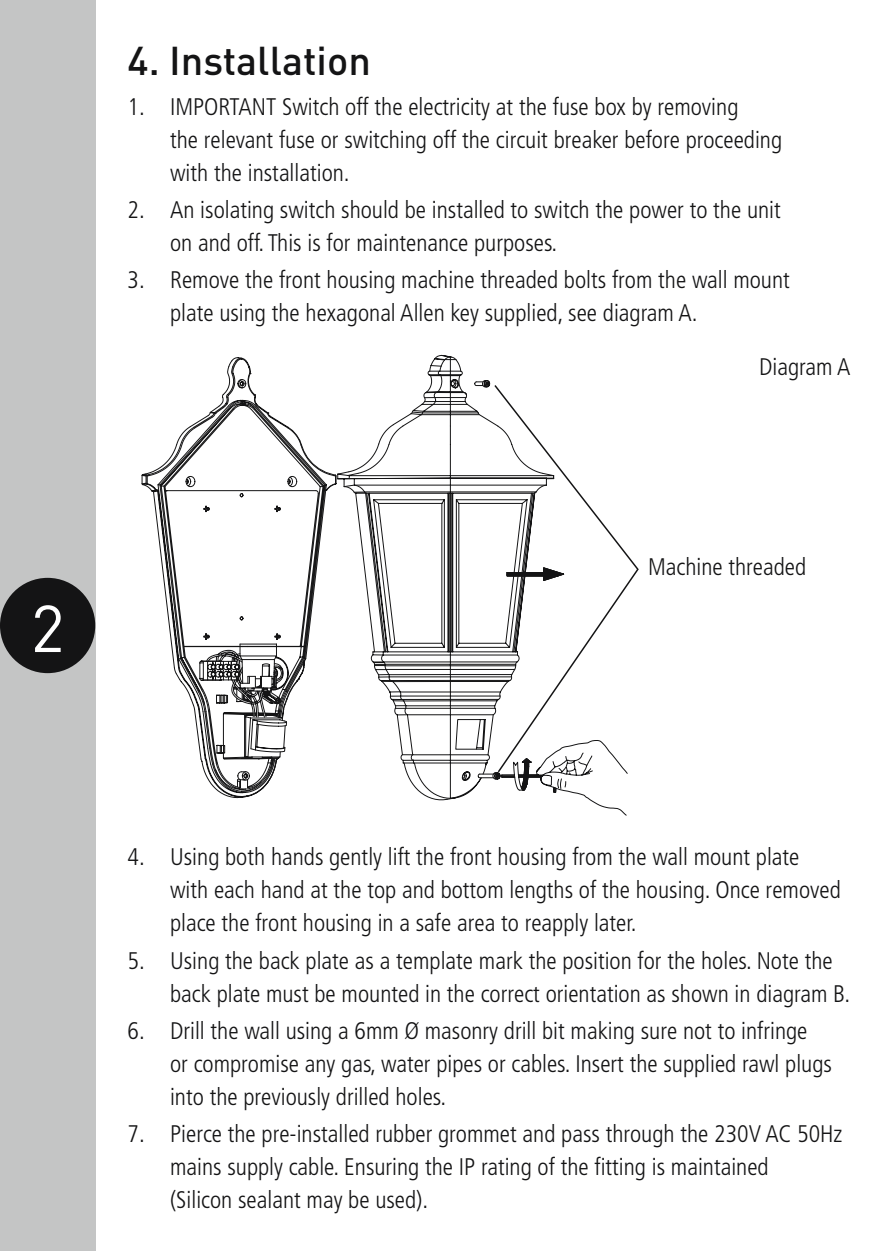
<style>
.page{position:relative;width:893px;height:1251px;background:#fff}
.page>*{position:absolute;margin:0;border:0;box-sizing:border-box;transform-origin:0 0}
.t1{font:65.1px "DIN";color:#fff}
.t2{font:500 39.6px "DIN";color:#141415}
.t3{font:300 condensed 24px/33px "Frutiger LT";color:#141415}
</style>
<div class="page">
<div style="left:0;top:0;width:95px;height:1250px;background:#c4c5c5"></div>
<hr style="left:892px;top:0;width:1px;height:1250px;background:#c4c5c5">
<svg style="left:141px;top:471px;width:486px;height:345px"></svg>
<svg style="left:501px;top:773px;width:126px;height:42px"></svg>
<svg style="left:521px;top:773px;width:107px;height:17px"></svg>
<svg style="left:455px;top:717px;width:38px;height:38px"></svg>
<svg style="left:153px;top:460px;width:324px;height:289px"></svg>
<svg style="left:168px;top:354px;width:325px;height:363px"></svg>
<div style="left:0;top:577px;width:95px;height:96px;background:#141415;border-radius:50%"></div>
<svg style="left:493px;top:385px;width:146px;height:388px"></svg>
<h2 class="t2" style="left:128px;top:36px;width:245px">4. Installation</h2>
<p class="t3" style="left:170px;top:90px;width:614px;text-indent:-43px">1. IMPORTANT Switch off the electricity at the fuse box by removing<br>the relevant fuse or switching off the circuit breaker before proceeding with the installation.</p>
<p class="t3" style="left:170px;top:193px;width:612px;text-indent:-43px">2. An isolating switch should be installed to switch the power to the unit on and off. This is for maintenance purposes.</p>
<p class="t3" style="left:170px;top:264px;width:621px;text-indent:-43px">3. Remove the front housing machine threaded bolts from the wall mount plate using the hexagonal Allen key supplied, see diagram A.</p>
<p class="t3" style="left:759px;top:351px;width:93px">Diagram A</p>
<h1 class="t1" style="left:31px;top:587px;width:36px">2</h1>
<p class="t3" style="left:648px;top:551px;width:160px">Machine threaded</p>
<p class="t3" style="left:170px;top:840px;width:672px;text-indent:-43px">4. Using both hands gently lift the front housing from the wall mount plate with each hand at the top and bottom lengths of the housing. Once removed place the front housing in a safe area to reapply later.</p>
<p class="t3" style="left:170px;top:944px;width:681px;text-indent:-43px">5. Using the back plate as a template mark the position for the holes. Note the back plate must be mounted in the correct orientation as shown in diagram B.</p>
<p class="t3" style="left:170px;top:1014px;width:663px;text-indent:-43px">6. Drill the wall using a 6mm Ø masonry drill bit making sure not to infringe<br>or compromise any gas, water pipes or cables. Insert the supplied rawl plugs into the previously drilled holes.</p>
<p class="t3" style="left:170px;top:1117px;width:674px;text-indent:-43px">7. Pierce the pre-installed rubber grommet and pass through the 230V AC 50Hz mains supply cable. Ensuring the IP rating of the fitting is maintained<br>(Silicon sealant may be used).</p>
</div>
